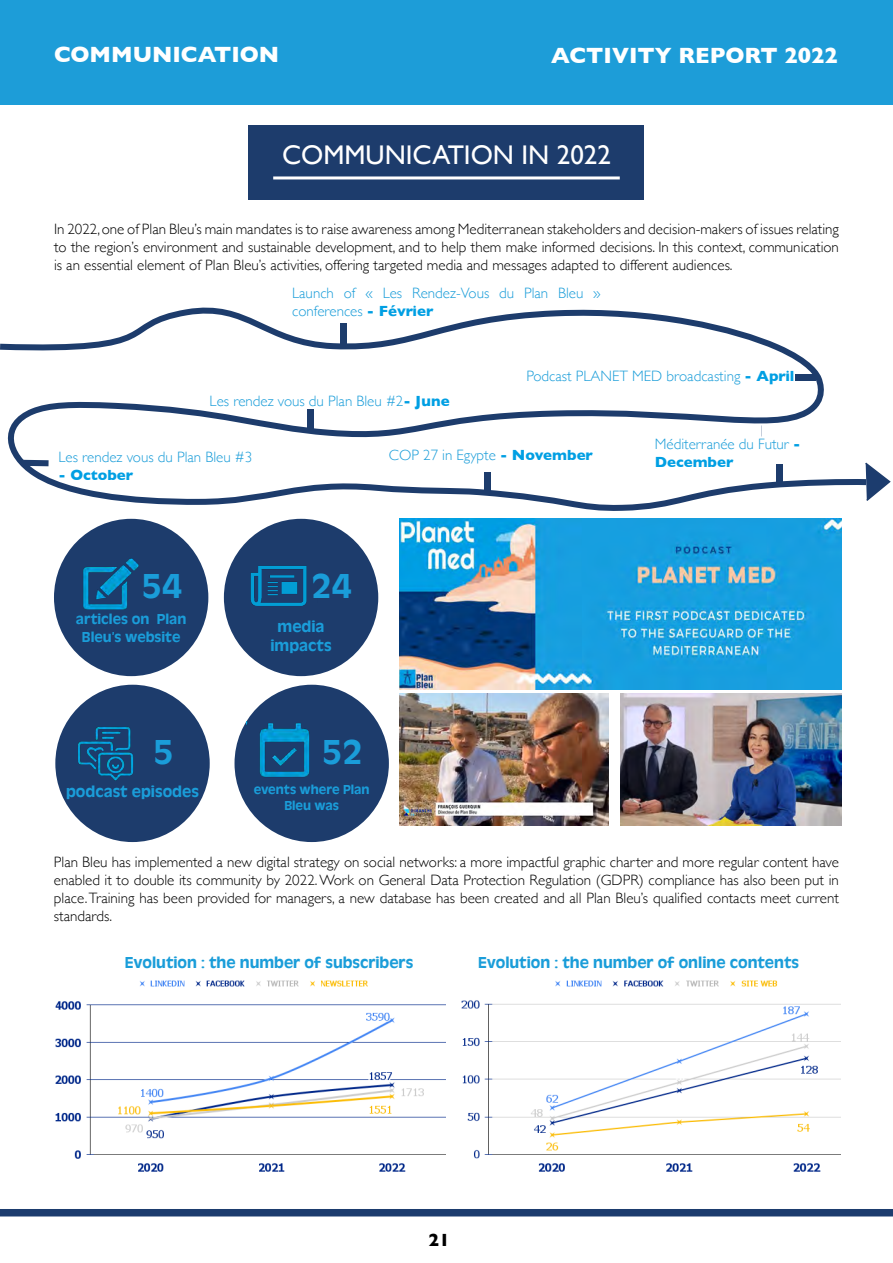
<style>
.page{position:relative;width:893px;height:1263px;background:#fff}
.page>*{position:absolute;margin:0;border:0;box-sizing:border-box;transform-origin:0 0}
.t1{font:500 36px "Antique Oli";color:#1a9dd9}
.t2{font:27px "Gill Sans";color:#fff}
.t3{font:700 22.5px "Gill Sans";color:#fff}
.t4{font:700 18px "Gill Sans";color:#000}
.t5{font:500 16.5px/19.8px "Antique Oli";color:#1a9dd9;text-align:center}
.t6{font:300 15px/18px "Gill Sans";color:#000;text-align:justify}
.t7{font:300 15px/18px "Gill Sans";color:#1a9dd9}
.t8{font:500 15px/18px "Antique Oli";color:#1a9dd9;text-align:center}
.t9{font:700 15px "Gill Sans";color:#009fe3}
.t10{font:500 13.5px/16.2px "Antique Oli";color:#1a9dd9;text-align:center}
.s1{font-weight:700;color:#009fe3}
</style>
<div class="page">
<div style="left:0;top:0;width:893px;height:105px;background:#1d9dd8"></div>
<svg style="left:0;top:307px;width:863px;height:204px"></svg>
<div style="left:249px;top:125px;width:395px;height:75px;background:#1d3c6c"></div>
<hr style="left:273px;top:176px;width:347px;height:3px;background:#fff">
<div style="left:54px;top:519px;width:154px;height:157px;background:#1d3c6c;border-radius:50%"></div>
<div style="left:0;top:1209px;width:893px;height:7px;background:#1c3c6e"></div>
<svg style="left:863px;top:462px;width:28px;height:39px"></svg>
<div style="left:308px;top:409px;width:6px;height:21px;background:#1d3c6c"></div>
<div style="left:340px;top:323px;width:7px;height:21px;background:#1d3c6c"></div>
<div style="left:795px;top:374px;width:21px;height:6px;background:#1d3c6c"></div>
<svg style="left:22px;top:460px;width:27px;height:6px"></svg>
<div style="left:485px;top:472px;width:6px;height:21px;background:#1d3c6c"></div>
<div style="left:777px;top:464px;width:6px;height:21px;background:#1d3c6c"></div>
<img style="left:400px;top:519px;width:442px;height:171px">
<img style="left:83px;top:558px;width:56px;height:52px">
<div style="left:224px;top:519px;width:154px;height:157px;background:#1d3c6c;border-radius:50%"></div>
<img style="left:250px;top:566px;width:57px;height:40px">
<div style="left:55px;top:685px;width:155px;height:157px;background:#1d3c6c;border-radius:50%"></div>
<img style="left:78px;top:727px;width:56px;height:54px">
<div style="left:235px;top:685px;width:154px;height:157px;background:#1d3c6c;border-radius:50%"></div>
<img style="left:247px;top:722px;width:63px;height:55px">
<img style="left:399px;top:694px;width:210px;height:132px">
<img style="left:621px;top:694px;width:221px;height:132px">
<img style="left:55px;top:980px;width:390px;height:192px">
<img style="left:461px;top:980px;width:379px;height:192px">
<h3 class="t3" style="left:54px;top:37px;width:227px">COMMUNICATION</h3>
<h3 class="t3" style="left:551px;top:38px;width:288px">ACTIVITY REPORT 2022</h3>
<h2 class="t2" style="left:282px;top:139px;width:330px">COMMUNICATION IN 2022</h2>
<p class="t6" style="left:54px;top:219px;width:786px">In 2022, one of Plan Bleu’s main mandates is to raise awareness among Mediterranean stakeholders and decision-makers of issues relating to the region’s environment and sustainable development, and to help them make informed decisions. In this context, communication is an essential element of Plan Bleu’s activities, offering targeted media and messages adapted to different audiences.</p>
<p class="t7" style="left:292px;top:283px;width:310px">Launch of « Les Rendez-Vous du Plan Bleu » conferences <span class="s1">- Février</span></p>
<p class="t7" style="left:210px;top:391px;width:241px">Les rendez vous du Plan Bleu #2<span class="s1">- June</span></p>
<p class="t7" style="left:526px;top:366px;width:270px">Podcast PLANET MED broadcasting <span class="s1">- April</span></p>
<p class="t7" style="left:59px;top:447px;width:195px">Les rendez vous du Plan Bleu #3</p>
<p class="t9" style="left:59px;top:463px;width:76px">- October</p>
<p class="t7" style="left:389px;top:446px;width:206px">COP 27 in Egypte <span class="s1">- November</span></p>
<p class="t7" style="left:655px;top:434px;width:147px">Méditerranée du Futur <span class="s1">-<br>December</span></p>
<h1 class="t1" style="left:141px;top:566px;width:43px">54</h1>
<h1 class="t1" style="left:311px;top:566px;width:43px">24</h1>
<p class="t8" style="left:76px;top:611px;width:112px">articles on Plan<br>Bleu’s website</p>
<p class="t5" style="left:270px;top:616px;width:63px">media impacts</p>
<h1 class="t1" style="left:153px;top:732px;width:22px">5</h1>
<h1 class="t1" style="left:322px;top:732px;width:43px">52</h1>
<p class="t5" style="left:66px;top:782px;width:134px">podcast episodes</p>
<p class="t10" style="left:254px;top:781px;width:117px">events where Plan<br>Bleu was</p>
<p class="t6" style="left:54px;top:852px;width:786px">Plan Bleu has implemented a new digital strategy on social networks: a more impactful graphic charter and more regular content have enabled it to double its community by 2022. Work on General Data Protection Regulation (GDPR) compliance has also been put in place. Training has been provided for managers, a new database has been created and all Plan Bleu’s qualified contacts meet current standards.</p>
<p class="t5" style="left:125px;top:953px;width:290px">Evolution : the number of subscribers</p>
<p class="t5" style="left:478px;top:953px;width:323px">Evolution : the number of online contents</p>
<p class="t4" style="left:428px;top:1225px;width:23px">21</p>
</div>
